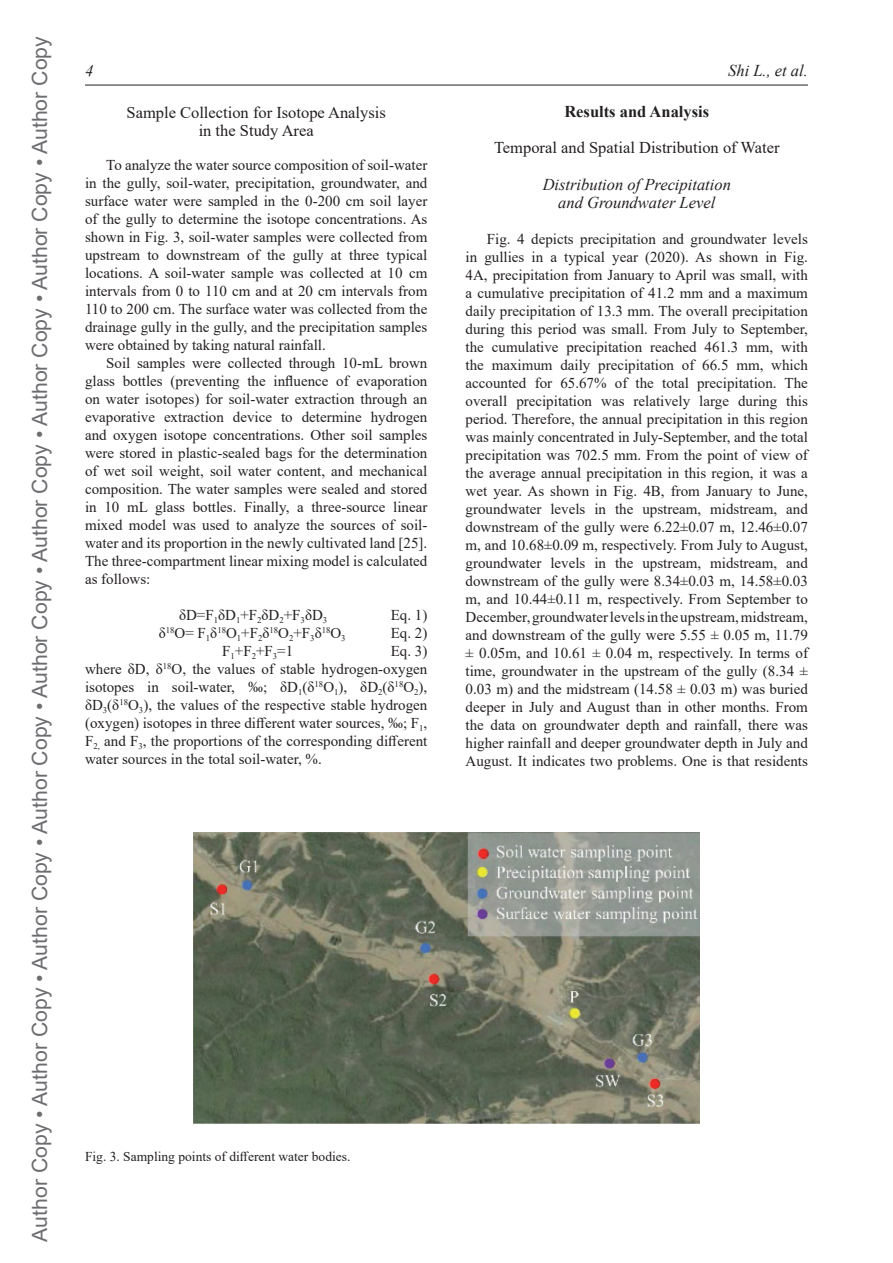
<style>
.page{position:relative;width:893px;height:1263px;background:#fff}
.page>*{position:absolute;margin:0;border:0;box-sizing:border-box;transform-origin:0 0}
.t1{font:21px "Arial";color:#6c6d70}
.t2{font:16.5px/18px "Times New Roman";color:#231f20;text-align:center}
.t3{font:italic 16.5px/18px "Times New Roman";color:#231f20;text-align:center}
.t4{font:700 16.5px "Times New Roman";color:#231f20}
.t5{font:15px/18px "Times New Roman";color:#231f20;text-align:justify}
.t6{font:13.5px "Times New Roman";color:#231f20}
</style>
<div class="page">
<hr style="left:85px;top:85px;width:723px;height:1px;background:#231f20">
<img style="left:193px;top:832px;width:506px;height:292px">
<h1 class="t1" style="left:25px;top:1242px;width:1207px;rotate:-90deg">Author Copy • Author Copy • Author Copy • Author Copy • Author Copy • Author Copy • Author Copy • Author Copy • Author Copy</h1>
<p class="t3" style="left:85px;top:61px;width:10px">4</p>
<p class="t3" style="left:728px;top:61px;width:81px">Shi L., et al.</p>
<p class="t2" style="left:126px;top:103px;width:261px">Sample Collection for Isotope Analysis in the Study Area</p>
<p class="t5" style="left:85px;top:156px;width:344px;text-indent:21px">To analyze the water source composition of soil-water in the gully, soil-water, precipitation, groundwater, and surface water were sampled in the 0-200 cm soil layer of the gully to determine the isotope concentrations. As shown in Fig. 3, soil-water samples were collected from upstream to downstream of the gully at three typical locations. A soil-water sample was collected at 10 cm intervals from 0 to 110 cm and at 20 cm intervals from 110 to 200 cm. The surface water was collected from the drainage gully in the gully, and the precipitation samples were obtained by taking natural rainfall.</p>
<p class="t5" style="left:85px;top:354px;width:344px;text-indent:21px">Soil samples were collected through 10-mL brown glass bottles (preventing the influence of evaporation on water isotopes) for soil-water extraction through an evaporative extraction device to determine hydrogen and oxygen isotope concentrations. Other soil samples were stored in plastic-sealed bags for the determination of wet soil weight, soil water content, and mechanical composition. The water samples were sealed and stored in 10 mL glass bottles. Finally, a three-source linear mixed model was used to analyze the sources of soil&shy;water and its proportion in the newly cultivated land [25].<br>The three-compartment linear mixing model is calculated as follows:</p>
<p class="t5" style="left:179px;top:606px;width:150px">δD=F<sub>1</sub>δD<sub>1</sub>+F<sub>2</sub>δD<sub>2</sub>+F<sub>3</sub>δD<sub>3</sub></p>
<p class="t5" style="left:391px;top:606px;width:38px">Eq. 1)</p>
<p class="t5" style="left:159px;top:624px;width:188px">δ<sup>18</sup>O= F<sub>1</sub>δ<sup>18</sup>O<sub>1</sub>+F<sub>2</sub>δ<sup>18</sup>O<sub>2</sub>+F<sub>3</sub>δ<sup>18</sup>O<sub>3</sub></p>
<p class="t5" style="left:391px;top:624px;width:38px">Eq. 2)</p>
<p class="t5" style="left:222px;top:642px;width:73px">F<sub>1</sub>+F<sub>2</sub>+F<sub>3</sub>=1</p>
<p class="t5" style="left:85px;top:642px;width:344px;text-indent:306px">Eq. 3) where δD, δ<sup>18</sup>O, the values of stable hydrogen-oxygen isotopes in soil-water, ‰; δD<sub>1</sub>(δ<sup>18</sup>O<sub>1</sub>), δD<sub>2</sub>(δ<sup>18</sup>O<sub>2</sub>), δD<sub>3</sub>(δ<sup>18</sup>O<sub>3</sub>), the values of the respective stable hydrogen (oxygen) isotopes in three different water sources, ‰; F<sub>1</sub>, F<sub>2,</sub> and F<sub>3</sub>, the proportions of the corresponding different water sources in the total soil-water, %.</p>
<p class="t4" style="left:564px;top:100px;width:146px">Results and Analysis</p>
<p class="t2" style="left:494px;top:138px;width:287px">Temporal and Spatial Distribution of Water</p>
<p class="t3" style="left:543px;top:175px;width:190px">Distribution of Precipitation and Groundwater Level</p>
<p class="t5" style="left:466px;top:229px;width:344px;text-indent:21px">Fig. 4 depicts precipitation and groundwater levels in gullies in a typical year (2020). As shown in Fig.<br>4A, precipitation from January to April was small, with a cumulative precipitation of 41.2 mm and a maximum daily precipitation of 13.3 mm. The overall precipitation during this period was small. From July to September, the cumulative precipitation reached 461.3 mm, with the maximum daily precipitation of 66.5 mm, which accounted for 65.67% of the total precipitation. The overall precipitation was relatively large during this period. Therefore, the annual precipitation in this region was mainly concentrated in July-September, and the total precipitation was 702.5 mm. From the point of view of the average annual precipitation in this region, it was a wet year. As shown in Fig. 4B, from January to June, groundwater levels in the upstream, midstream, and downstream of the gully were 6.22±0.07 m, 12.46±0.07 m, and 10.68±0.09 m, respectively. From July to August, groundwater levels in the upstream, midstream, and downstream of the gully were 8.34±0.03 m, 14.58±0.03 m, and 10.44±0.11 m, respectively. From September to December, groundwater levels in the upstream, midstream, and downstream of the gully were 5.55 ± 0.05 m, 11.79 ± 0.05m, and 10.61 ± 0.04 m, respectively. In terms of time, groundwater in the upstream of the gully (8.34 ± 0.03 m) and the midstream (14.58 ± 0.03 m) was buried deeper in July and August than in other months. From the data on groundwater depth and rainfall, there was higher rainfall and deeper groundwater depth in July and August. It indicates two problems. One is that residents</p>
<p class="t6" style="left:85px;top:1147px;width:267px">Fig. 3. Sampling points of different water bodies.</p>
</div>
